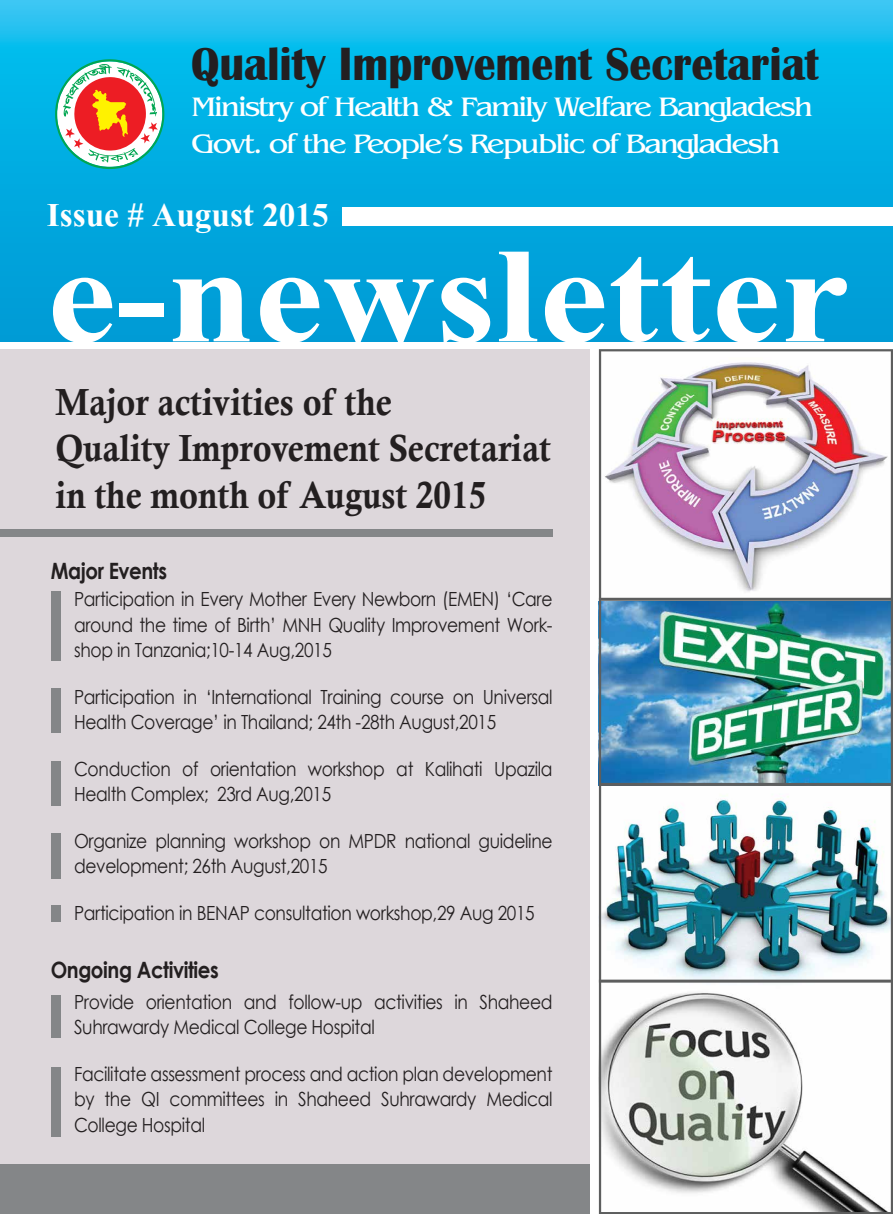
<style>
.page{position:relative;width:893px;height:1214px;background:#fff}
.page>*{position:absolute;margin:0;border:0;box-sizing:border-box;transform-origin:0 0}
.t1{font:700 168px "Aparajita";color:#fff;scale:1.15 1}
.t2{font:700 48px "Britannic";color:#231f20;scale:.91 1}
.t3{font:700 41.4px "Aparajita";color:#fff}
.t4{font:37.8px/46.5px "Calis MT Bol";color:#231f20;scale:.91 1}
.t5{font:27.9px/36.2px "Benguiat Std";letter-spacing:-.07em;color:#fff;scale:1.13 1}
.t6{font:700 22.5px "Century Gothic";letter-spacing:-.02em;color:#231f20;scale:.88 1}
.t7{font:19.5px/25.5px "Century Gothic";letter-spacing:-.02em;color:#231f20;scale:.88 1}
</style>
<div class="page">
<svg style="left:0;top:0;width:893px;height:341px;background:#06ade2"></svg>
<div style="left:342px;top:207px;width:551px;height:18px;background:#fff"></div>
<div style="left:0;top:349px;width:590px;height:814px;background:#ddd7db"></div>
<div style="left:0;top:530px;width:553px;height:7px;background:#848688"></div>
<div style="left:0;top:1164px;width:590px;height:49px;background:#848688"></div>
<img style="left:599px;top:349px;width:294px;height:248px">
<img style="left:599px;top:597px;width:294px;height:186px">
<img style="left:599px;top:783px;width:294px;height:196px">
<svg style="left:599px;top:979px;width:294px;height:234px"></svg>
<div style="left:51px;top:592px;width:9px;height:69px;background:#848688"></div>
<div style="left:51px;top:689px;width:9px;height:44px;background:#848688"></div>
<div style="left:51px;top:833px;width:9px;height:46px;background:#848688"></div>
<div style="left:51px;top:761px;width:9px;height:44px;background:#848688"></div>
<div style="left:51px;top:905px;width:9px;height:17px;background:#848688"></div>
<div style="left:51px;top:995px;width:9px;height:42px;background:#848688"></div>
<div style="left:51px;top:1066px;width:9px;height:70px;background:#848688"></div>
<svg style="left:55px;top:59px;width:109px;height:110px"></svg>
<h2 class="t2" style="left:191px;top:37px;width:691px">Quality Improvement Secretariat</h2>
<h3 class="t5" style="left:191px;top:90px;width:552px">Ministry of Health &amp; Family Welfare Bangladesh<br>Govt. of the People’s Republic of Bangladesh</h3>
<h3 class="t3" style="left:47px;top:195px;width:283px">Issue # August 2015</h3>
<h1 class="t1" style="left:47px;top:218px;width:699px">e-newsletter</h1>
<h3 class="t4" style="left:56px;top:378px;width:546px">Major activities of the<br>Quality Improvement Secretariat in the month of August 2015</h3>
<p class="t6" style="left:51px;top:553px;width:134px">Major Events</p>
<p class="t7" style="left:74px;top:586px;width:545px;text-align:justify">Participation in Every Mother Every Newborn (EMEN) ‘Care around the time of Birth’ MNH Quality Improvement Work&shy;shop in Tanzania;10-14 Aug,2015</p>
<p class="t7" style="left:74px;top:683px;width:545px">Participation in ‘International Training course on Universal<br>Health Coverage’ in Thailand; 24th -28th August,2015</p>
<p class="t7" style="left:74px;top:755px;width:545px">Conduction of orientation workshop at Kalihati Upazila<br>Health Complex; 23rd Aug,2015</p>
<p class="t7" style="left:74px;top:827px;width:545px">Organize planning workshop on MPDR national guideline development; 26th August,2015</p>
<p class="t7" style="left:74px;top:899px;width:525px">Participation in BENAP consultation workshop,29 Aug 2015</p>
<p class="t6" style="left:51px;top:952px;width:193px">Ongoing Activities</p>
<p class="t7" style="left:74px;top:988px;width:545px">Provide orientation and follow-up activities in Shaheed<br>Suhrawardy Medical College Hospital</p>
<p class="t7" style="left:74px;top:1060px;width:545px;text-align:justify">Facilitate assessment process and action plan development by the QI committees in Shaheed Suhrawardy Medical College Hospital</p>
</div>
